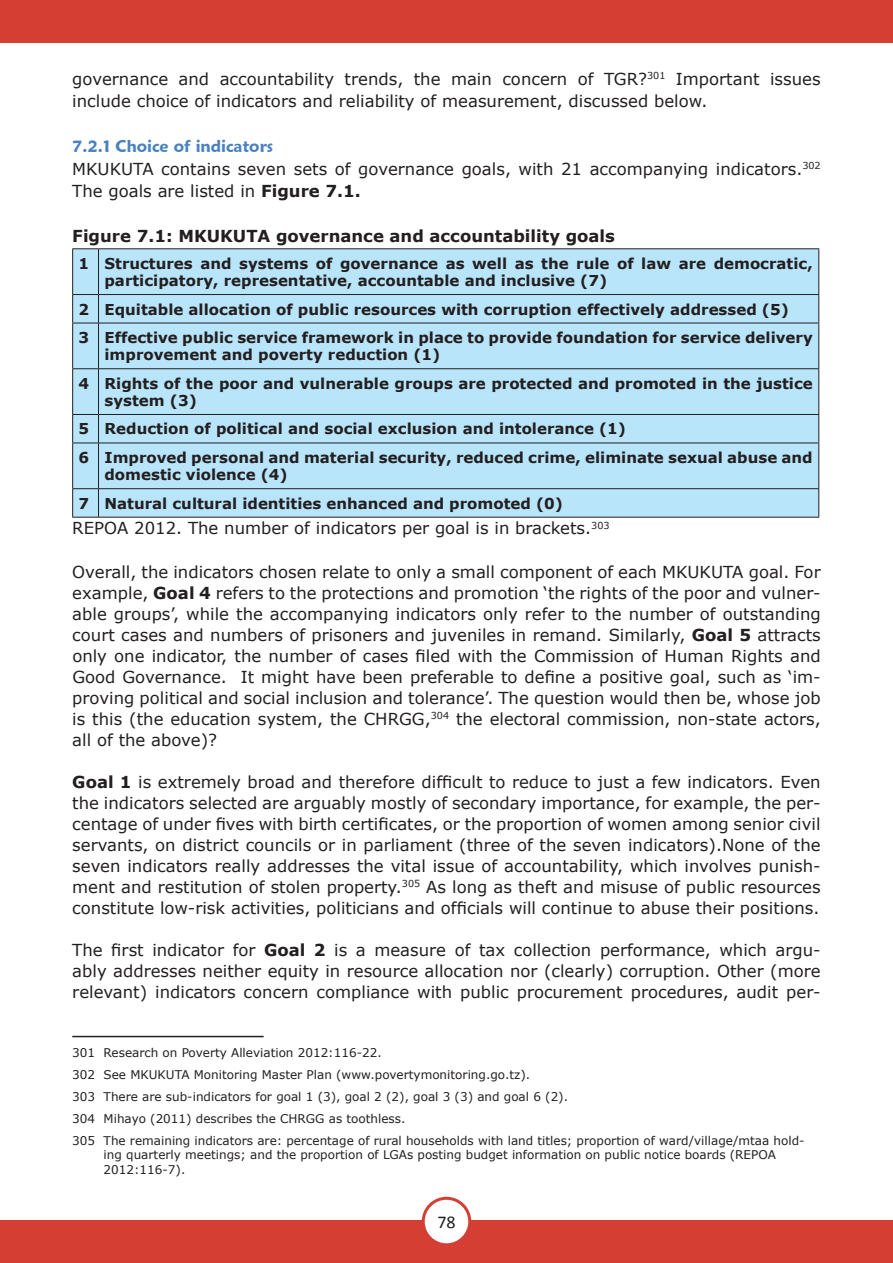
<style>
.page{position:relative;width:893px;height:1263px;background:#fff}
.page>*{position:absolute;margin:0;border:0;box-sizing:border-box;transform-origin:0 0}
.t1{font:18px "Calibri";color:#231f20}
.t2{font:16.5px/21px "Verdana";color:#231f20;text-align:justify}
.t3{font:700 16.5px "Verdana";color:#231f20}
.t4{font:600 16.5px "Maiandra GD";color:#4a81bf}
.t5{font:700 15px/28.5px "Verdana";color:#231f20}
.t6{font:12px/22px "Verdana";color:#231f20}
.s1{font-weight:700}
</style>
<div class="page">
<div style="left:1px;top:0;width:892px;height:43px;background:#d53f33"></div>
<div style="left:0;top:1220px;width:893px;height:43px;background:#d53f33"></div>
<div style="left:423px;top:1198px;width:47px;height:47px;background:#fff;border-radius:50%"></div>
<div style="left:422px;top:1197px;width:49px;height:49px;border:3px solid #d53f33;border-radius:50%"></div>
<div style="left:73px;top:249px;width:745px;height:268px;background:#b9e5fa"></div>
<svg style="left:72px;top:248px;width:27px;height:1px"></svg>
<hr style="left:72px;top:249px;width:1px;height:45px;background:#231f20">
<hr style="left:99px;top:248px;width:720px;height:1px;background:#231f20">
<hr style="left:98px;top:249px;width:1px;height:45px;background:#231f20">
<hr style="left:818px;top:249px;width:1px;height:45px;background:#231f20">
<hr style="left:99px;top:294px;width:720px;height:1px;background:#231f20">
<svg style="left:818px;top:295px;width:1px;height:28px"></svg>
<svg style="left:72px;top:294px;width:27px;height:30px"></svg>
<hr style="left:72px;top:323px;width:1px;height:45px;background:#231f20">
<hr style="left:99px;top:323px;width:720px;height:1px;background:#231f20">
<hr style="left:98px;top:323px;width:1px;height:45px;background:#231f20">
<hr style="left:818px;top:323px;width:1px;height:45px;background:#231f20">
<svg style="left:72px;top:368px;width:27px;height:1px"></svg>
<hr style="left:72px;top:369px;width:1px;height:45px;background:#231f20">
<hr style="left:99px;top:368px;width:720px;height:1px;background:#231f20">
<hr style="left:98px;top:369px;width:1px;height:45px;background:#231f20">
<hr style="left:818px;top:369px;width:1px;height:45px;background:#231f20">
<hr style="left:99px;top:414px;width:720px;height:1px;background:#231f20">
<svg style="left:818px;top:415px;width:1px;height:28px"></svg>
<svg style="left:72px;top:414px;width:27px;height:30px"></svg>
<hr style="left:72px;top:443px;width:1px;height:45px;background:#231f20">
<hr style="left:99px;top:443px;width:720px;height:1px;background:#231f20">
<hr style="left:98px;top:443px;width:1px;height:45px;background:#231f20">
<hr style="left:818px;top:443px;width:1px;height:45px;background:#231f20">
<hr style="left:99px;top:488px;width:720px;height:1px;background:#231f20">
<svg style="left:818px;top:489px;width:1px;height:28px"></svg>
<svg style="left:72px;top:488px;width:27px;height:30px"></svg>
<hr style="left:99px;top:517px;width:720px;height:1px;background:#231f20">
<hr style="left:72px;top:1036px;width:192px;height:1px;background:#231f20">
<p class="t2" style="left:72px;top:67px;width:750px;line-height:22.5px">governance and accountability trends, the main concern of TGR?<sup>301</sup> Important issues include choice of indicators and reliability of measurement, discussed below.</p>
<p class="t4" style="left:72px;top:137px;width:202px">7.2.1 Choice of indicators</p>
<p class="t2" style="left:72px;top:157px;width:750px;line-height:22.5px">MKUKUTA contains seven sets of governance goals, with 21 accompanying indicators.<sup>302<br></sup>The goals are listed in <span class="s1">Figure 7.1.</span></p>
<p class="t3" style="left:72px;top:226px;width:544px">Figure 7.1: MKUKUTA governance and accountability goals</p>
<p class="t5" style="left:105px;top:254px;width:710px;line-height:17.2px;text-indent:-26px">1 Structures and systems of governance as well as the rule of law are democratic, participatory, representative, accountable and inclusive (7)</p>
<p class="t5" style="left:79px;top:294px;width:736px">2 Equitable allocation of public resources with corruption effectively addressed (5)<br>3 Effective public service framework in place to provide foundation for service delivery</p>
<p class="t5" style="left:79px;top:340px;width:736px;text-indent:26px">improvement and poverty reduction (1)<br>4 Rights of the poor and vulnerable groups are protected and promoted in the justice</p>
<p class="t5" style="left:79px;top:386px;width:736px;text-indent:26px">system (3)<br>5 Reduction of political and social exclusion and intolerance (1)<br>6 Improved personal and material security, reduced crime, eliminate sexual abuse and</p>
<p class="t5" style="left:79px;top:460px;width:486px;text-indent:26px">domestic violence (4)<br>7 Natural cultural identities enhanced and promoted (0)</p>
<p class="t2" style="left:72px;top:517px;width:539px">REPOA 2012. The number of indicators per goal is in brackets.<sup>303</sup></p>
<p class="t2" style="left:72px;top:560px;width:750px">Overall, the indicators chosen relate to only a small component of each MKUKUTA goal. For example, <span class="s1">Goal 4</span> refers to the protections and promotion ‘the rights of the poor and vulner&shy;able groups’, while the accompanying indicators only refer to the number of outstanding court cases and numbers of prisoners and juveniles in remand. Similarly, <span class="s1">Goal 5</span> attracts only one indicator, the number of cases filed with the Commission of Human Rights and Good Governance. It might have been preferable to define a positive goal, such as ‘im&shy;proving political and social inclusion and tolerance’. The question would then be, whose job is this (the education system, the CHRGG,<sup>304</sup> the electoral commission, non-state actors, all of the above)?</p>
<p class="t2" style="left:72px;top:770px;width:750px"><span class="s1">Goal 1</span> is extremely broad and therefore difficult to reduce to just a few indicators. Even the indicators selected are arguably mostly of secondary importance, for example, the per&shy;centage of under fives with birth certificates, or the proportion of women among senior civil servants, on district councils or in parliament (three of the seven indicators).None of the seven indicators really addresses the vital issue of accountability, which involves punish&shy;ment and restitution of stolen property.<sup>305</sup> As long as theft and misuse of public resources constitute low-risk activities, politicians and officials will continue to abuse their positions.</p>
<p class="t2" style="left:72px;top:938px;width:750px">The first indicator for <span class="s1">Goal 2</span> is a measure of tax collection performance, which argu&shy;ably addresses neither equity in resource allocation nor (clearly) corruption. Other (more relevant) indicators concern compliance with public procurement procedures, audit per-</p>
<p class="t6" style="left:72px;top:1041px;width:734px">301 Research on Poverty Alleviation 2012:116-22.<br>302 See MKUKUTA Monitoring Master Plan (www.povertymonitoring.go.tz).<br>303 There are sub-indicators for goal 1 (3), goal 2 (2), goal 3 (3) and goal 6 (2).<br>304 Mihayo (2011) describes the CHRGG as toothless.<br>305 The remaining indicators are: percentage of rural households with land titles; proportion of ward/village/mtaa hold-</p>
<p class="t6" style="left:104px;top:1147px;width:674px;line-height:14.4px">ing quarterly meetings; and the proportion of LGAs posting budget information on public notice boards (REPOA<br>2012:116-7).</p>
<p class="t1" style="left:437px;top:1210px;width:20px">78</p>
</div>
